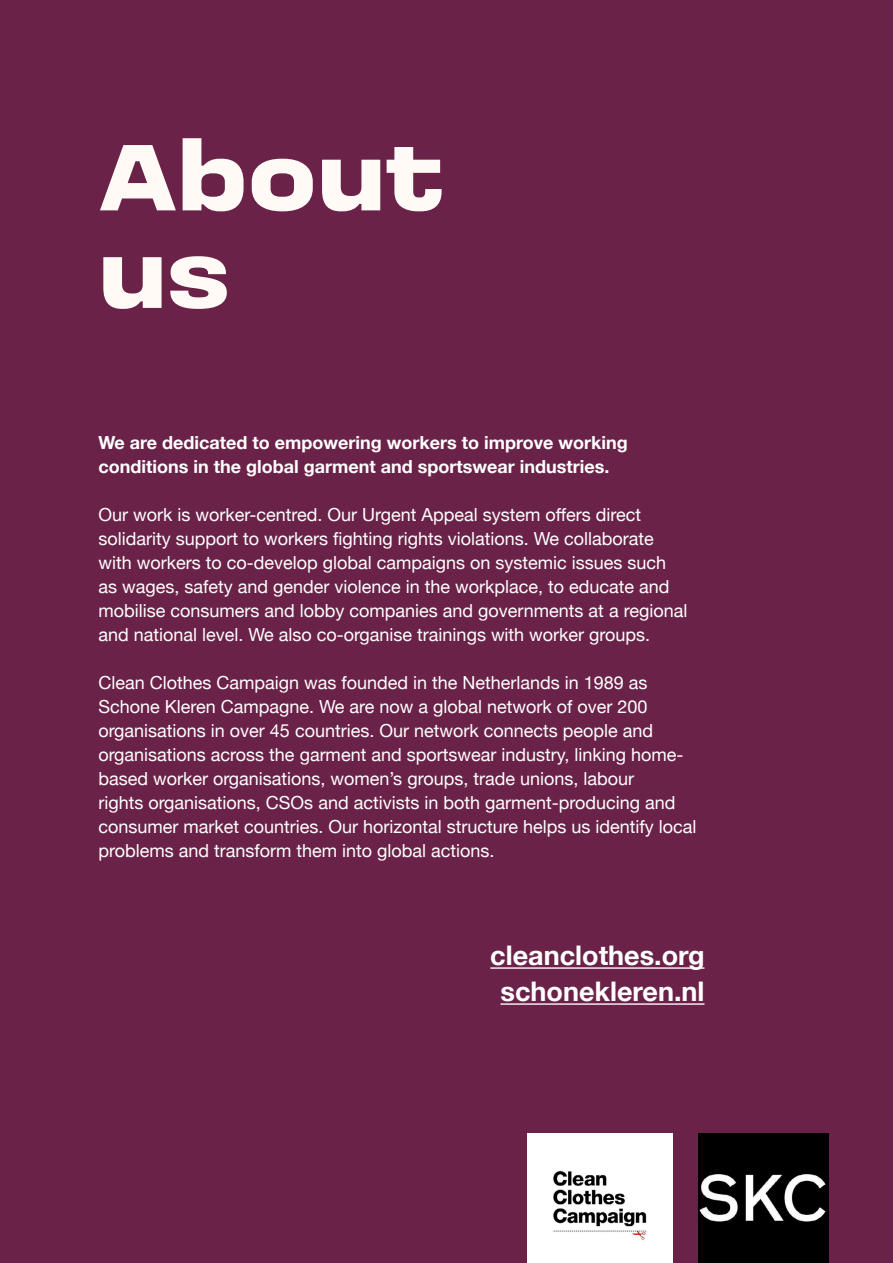
<style>
.page{position:relative;width:893px;height:1263px;background:#6b2248}
.page>*{position:absolute;margin:0;border:0;box-sizing:border-box;transform-origin:0 0}
.t1{font:900 97.5px/97.5px "Loos Wide";color:#fffaf5}
.t2{font:700 27px/36px "Helvetica Neue";color:#fff;text-align:center}
.t3{font:18px/24px "Helvetica Neue";color:#fff}
.t4{font:700 18px/24px "Helvetica Neue";color:#fff}
</style>
<div class="page">
<hr style="left:490px;top:967px;width:214px;height:2px;background:#fff">
<hr style="left:500px;top:1003px;width:204px;height:2px;background:#fff">
<img style="left:698px;top:1133px;width:130px;height:130px">
<img style="left:527px;top:1133px;width:145px;height:130px">
<h1 class="t1" style="left:98px;top:122px;width:348px">About us</h1>
<p class="t4" style="left:98px;top:431px;width:531px">We are dedicated to empowering workers to improve working conditions in the global garment and sportswear industries.</p>
<p class="t3" style="left:98px;top:504px;width:590px">Our work is worker-centred. Our Urgent Appeal system offers direct solidarity support to workers fighting rights violations. We collaborate with workers to co-develop global campaigns on systemic issues such as wages, safety and gender violence in the workplace, to educate and mobilise consumers and lobby companies and governments at a regional and national level. We also co-organise trainings with worker groups.</p>
<p class="t3" style="left:98px;top:672px;width:600px">Clean Clothes Campaign was founded in the Netherlands in 1989 as Schone Kleren Campagne. We are now a global network of over 200 organisations in over 45 countries. Our network connects people and organisations across the garment and sportswear industry, linking home&shy;based worker organisations, women’s groups, trade unions, labour<br>rights organisations, CSOs and activists in both garment-producing and consumer market countries. Our horizontal structure helps us identify local problems and transform them into global actions.</p>
<h2 class="t2" style="left:490px;top:938px;width:216px">cleanclothes.org schonekleren.nl</h2>
</div>
